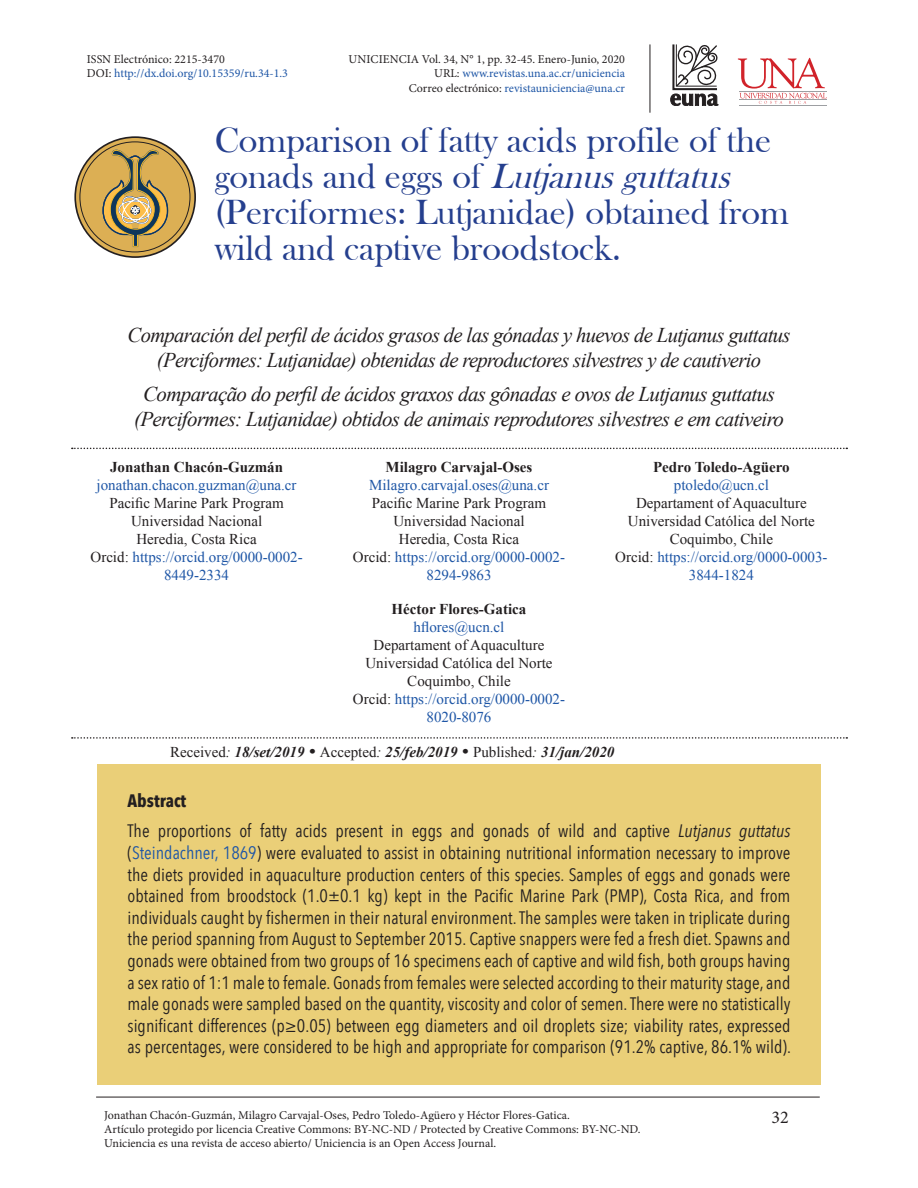
<style>
.page{position:relative;width:918px;height:1188px;background:#fff}
.page>*{position:absolute;margin:0;border:0;box-sizing:border-box;transform-origin:0 0}
.t1{font:36px/36px "Bask Old Face";color:#253f8e}
.t2{font:italic 21px/25.2px "Times New Roman";letter-spacing:-.03em;color:#231f20;text-align:center}
.t3{font:18px/21.6px "Avenir Next Condensed";color:#231f20}
.t4{font:18px "Minion Pro";color:#231f20}
.t5{font:15px/18px "Times New Roman";color:#231f20;text-align:center}
.t6{font:15px "Times New Roman";color:#1e56a6}
.t7{font:700 15px "Times New Roman";color:#231f20}
.t8{font:italic 700 15px "Times New Roman";color:#231f20}
.t9{font:12px/14.4px "Minion Pro";color:#231f20}
.t10{font:12px/14.4px "Minion Pro";color:#1e56a6}
.s1{color:#231f20}
.s2{color:#1e56a6}
.s3{font-style:italic}
.s4{font-weight:400;font-style:normal}
.s5{font-weight:400}
.s6{font-size:18px}
.s7{font-weight:700}
</style>
<div class="page">
<hr style="left:96px;top:1097px;width:724px;height:1px;background:#231f20">
<svg style="left:670px;top:44px;width:48px;height:62px"></svg>
<svg style="left:738px;top:58px;width:89px;height:46px"></svg>
<hr style="left:740px;top:99px;width:87px;height:1px;background:#9d9fa2">
<hr style="left:740px;top:91px;width:87px;height:1px;background:#9d9fa2">
<hr style="left:740px;top:105px;width:87px;height:1px;background:#9d9fa2">
<hr style="left:650px;top:44px;width:1px;height:69px;background:#231f20">
<svg style="left:75px;top:137px;width:120px;height:120px;fill:#dcaf54"></svg>
<div style="left:74px;top:136px;width:122px;height:122px;border:2px solid #231f20;border-radius:50%"></div>
<svg style="left:102px;top:149px;width:67px;height:99px"></svg>
<div style="left:97px;top:764px;width:724px;height:320px;background:#eacf78"></div>
<svg style="left:72px;top:737px;width:775px;height:2px"></svg>
<svg style="left:72px;top:448px;width:775px;height:1px"></svg>
<p class="t10" style="left:87px;top:52px;width:203px"><span class="s1">ISSN Electrónico: 2215-3470<br>DOI:</span> http://dx.doi.org/10.15359/ru.34-1.3</p>
<p class="t9" style="left:349px;top:52px;width:278px;text-align:right">UNICIENCIA Vol. 34, N° 1, pp. 32-45. Enero-Junio, 2020<br>URL: <span class="s2">www.revistas.una.ac.cr/uniciencia<br></span>Correo electrónico: <span class="s2">revistauniciencia@una.cr</span></p>
<h1 class="t1" style="left:215px;top:123px;width:576px">Comparison of fatty acids profile of the g o n a d s a n d e g g s o f <span class="s3">Lutjanusguttatus </span>(Perciformes: Lutjanidae) obtained from wild and captive broodstock.</h1>
<p class="t2" style="left:128px;top:322px;width:664px">Comparación del perfil de ácidos grasos de las gónadas y huevos de Lutjanus guttatus (Perciformes: Lutjanidae) obtenidas de reproductores silvestres y de cautiverio</p>
<p class="t2" style="left:134px;top:381px;width:652px">Comparação do perfil de ácidos graxos das gônadas e ovos de Lutjanus guttatus (Perciformes: Lutjanidae) obtidos de animais reprodutores silvestres e em cativeiro</p>
<p class="t7" style="left:110px;top:456px;width:174px">Jonathan Chacón-Guzmán</p>
<p class="t6" style="left:97px;top:475px;width:202px">jonathan.chacon.guzman@una.cr</p>
<p class="t5" style="left:91px;top:494px;width:214px">Pacific Marine Park Program<br>Universidad Nacional<br>Heredia, Costa Rica<br>Orcid: <span class="s2">https://orcid.org/0000-0002-<br>8449-2334</span></p>
<p class="t7" style="left:386px;top:456px;width:148px">Milagro Carvajal-Oses</p>
<p class="t6" style="left:369px;top:475px;width:182px">Milagro.carvajal.oses@una.cr</p>
<p class="t5" style="left:353px;top:494px;width:214px">Pacific Marine Park Program<br>Universidad Nacional<br>Heredia, Costa Rica<br>Orcid: <span class="s2">https://orcid.org/0000-0002-<br>8294-9863</span></p>
<p class="t7" style="left:653px;top:456px;width:138px">Pedro Toledo-Agüero</p>
<p class="t6" style="left:674px;top:475px;width:97px">ptoledo@ucn.cl</p>
<p class="t5" style="left:615px;top:494px;width:214px">Departament of Aquaculture<br>Universidad Católica del Norte<br>Coquimbo, Chile<br>Orcid: <span class="s2">https://orcid.org/0000-0003-<br>3844-1824</span></p>
<p class="t7" style="left:392px;top:598px;width:136px">Héctor Flores-Gatica</p>
<p class="t6" style="left:414px;top:617px;width:92px">hflores@ucn.cl</p>
<p class="t5" style="left:353px;top:635px;width:214px">Departament of Aquaculture<br>Universidad Católica del Norte<br>Coquimbo, Chile<br>Orcid: <span class="s2">https://orcid.org/0000-0002-<br>8020-8076</span></p>
<p class="t8" style="left:170px;top:741px;width:446px"><span class="s4">Received</span><span class="s5">:</span> 18/set/2019 <span class="s6">•</span> <span class="s4">Accepted</span><span class="s5">:</span> 25/feb/2019 <span class="s6">•</span> <span class="s4">Published</span><span class="s5">:</span> 31/jan/2020</p>
<p class="t3" style="left:128px;top:784px;width:664px;line-height:30.6px"><span class="s7">Abstract<br></span>The proportions of fatty acids present in eggs and gonads of wild and captive <span class="s3">Lutjanus guttatus</span></p>
<p class="t3" style="left:128px;top:841px;width:665px;text-align:justify">(<span class="s2">Steindachner, 1869</span>) were evaluated to assist in obtaining nutritional information necessary to improve the diets provided in aquaculture production centers of this species. Samples of eggs and gonads were obtained from broodstock (1.0±0.1 kg) kept in the Pacific Marine Park (PMP), Costa Rica, and from individuals caught by fishermen in their natural environment. The samples were taken in triplicate during the period spanning from August to September 2015. Captive snappers were fed a fresh diet. Spawns and gonads were obtained from two groups of 16 specimens each of captive and wild fish, both groups having a sex ratio of 1:1 male to female. Gonads from females were selected according to their maturity stage, and male gonads were sampled based on the quantity, viscosity and color of semen. There were no statistically significant differences (p≥0.05) between egg diameters and oil droplets size; viability rates, expressed as percentages, were considered to be high and appropriate for comparison (91.2% captive, 86.1% wild).</p>
<p class="t9" style="left:104px;top:1108px;width:538px">Jonathan Chacón-Guzmán, Milagro Carvajal-Oses, Pedro Toledo-Agüero y Héctor Flores-Gatica.<br>Artículo protegido por licencia Creative Commons: BY-NC-ND / Protected by Creative Commons: BY-NC-ND.<br>Uniciencia es una revista de acceso abierto/ Uniciencia is an Open Access Journal.</p>
<p class="t4" style="left:771px;top:1105px;width:19px">32</p>
</div>
